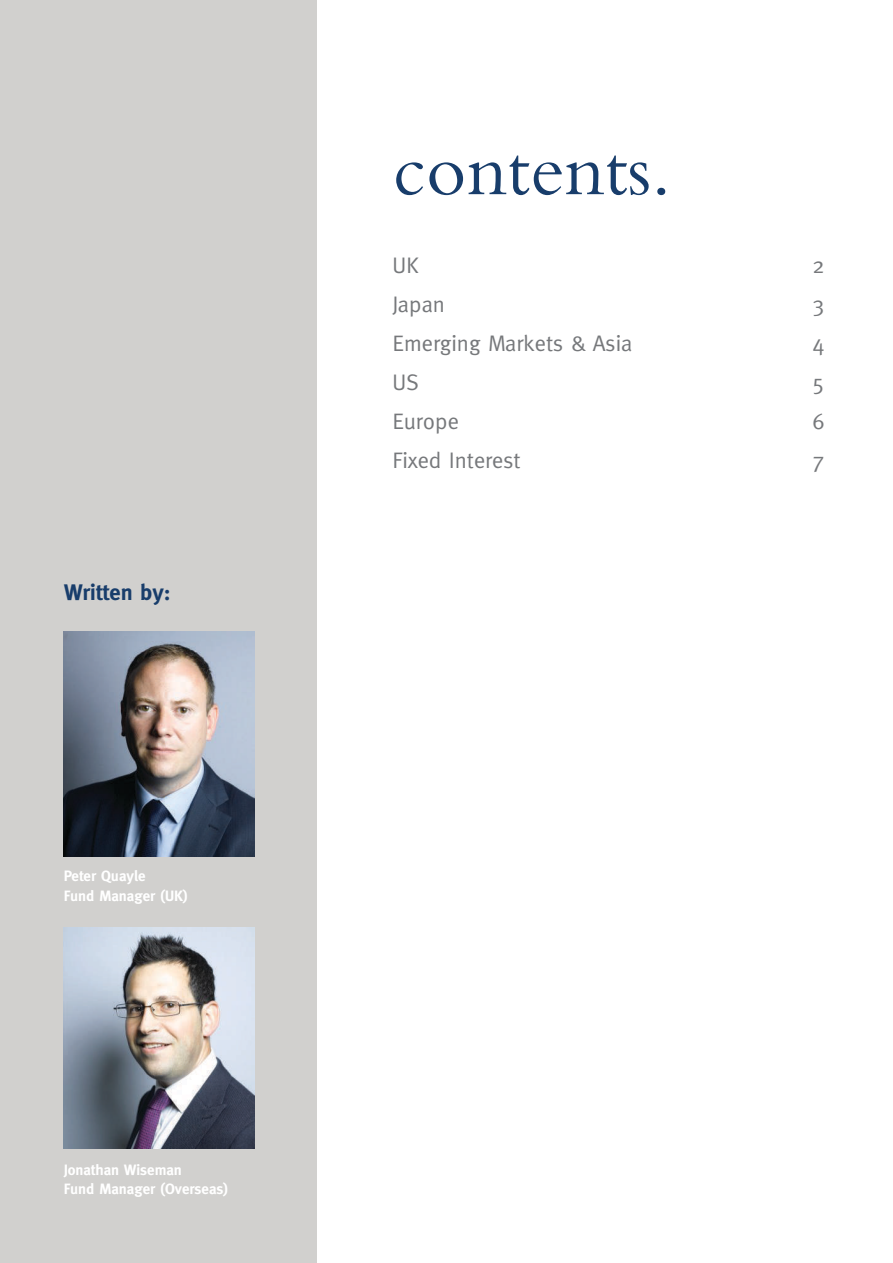
<style>
.page{position:relative;width:893px;height:1263px;background:#fff}
.page>*{position:absolute;margin:0;border:0;box-sizing:border-box;transform-origin:0 0}
.t1{font:78px "Bembo Std";color:#183d6b}
.t2{font:22.5px "Meta";color:#76787b}
.t3{font:700 22.5px "Meta";color:#183d6b}
.t4{font:700 15px/19.5px "Meta";color:#fff}
</style>
<div class="page">
<div style="left:0;top:0;width:316px;height:1263px;background:#d1d0ce"></div>
<img style="left:64px;top:631px;width:190px;height:225px">
<img style="left:64px;top:927px;width:190px;height:221px">
<h2 class="t3" style="left:64px;top:579px;width:108px">Written by:</h2>
<p class="t4" style="left:64px;top:866px;width:126px">Peter Quayle<br>Fund Manager (UK)</p>
<p class="t4" style="left:64px;top:1160px;width:166px">Jonathan Wiseman<br>Fund Manager (Overseas)</p>
<h1 class="t1" style="left:393px;top:124px;width:280px">contents.</h1>
<h2 class="t2" style="left:393px;top:252px;width:28px">UK</h2>
<h2 class="t2" style="left:813px;top:252px;width:14px">2</h2>
<h2 class="t2" style="left:393px;top:291px;width:54px">Japan</h2>
<h2 class="t2" style="left:813px;top:291px;width:14px">3</h2>
<h2 class="t2" style="left:393px;top:330px;width:241px">Emerging Markets &amp; Asia</h2>
<h2 class="t2" style="left:813px;top:330px;width:14px">4</h2>
<h2 class="t2" style="left:393px;top:369px;width:28px">US</h2>
<h2 class="t2" style="left:813px;top:369px;width:14px">5</h2>
<h2 class="t2" style="left:393px;top:408px;width:68px">Europe</h2>
<h2 class="t2" style="left:813px;top:408px;width:14px">6</h2>
<h2 class="t2" style="left:393px;top:447px;width:130px">Fixed Interest</h2>
<h2 class="t2" style="left:813px;top:447px;width:14px">7</h2>
</div>
